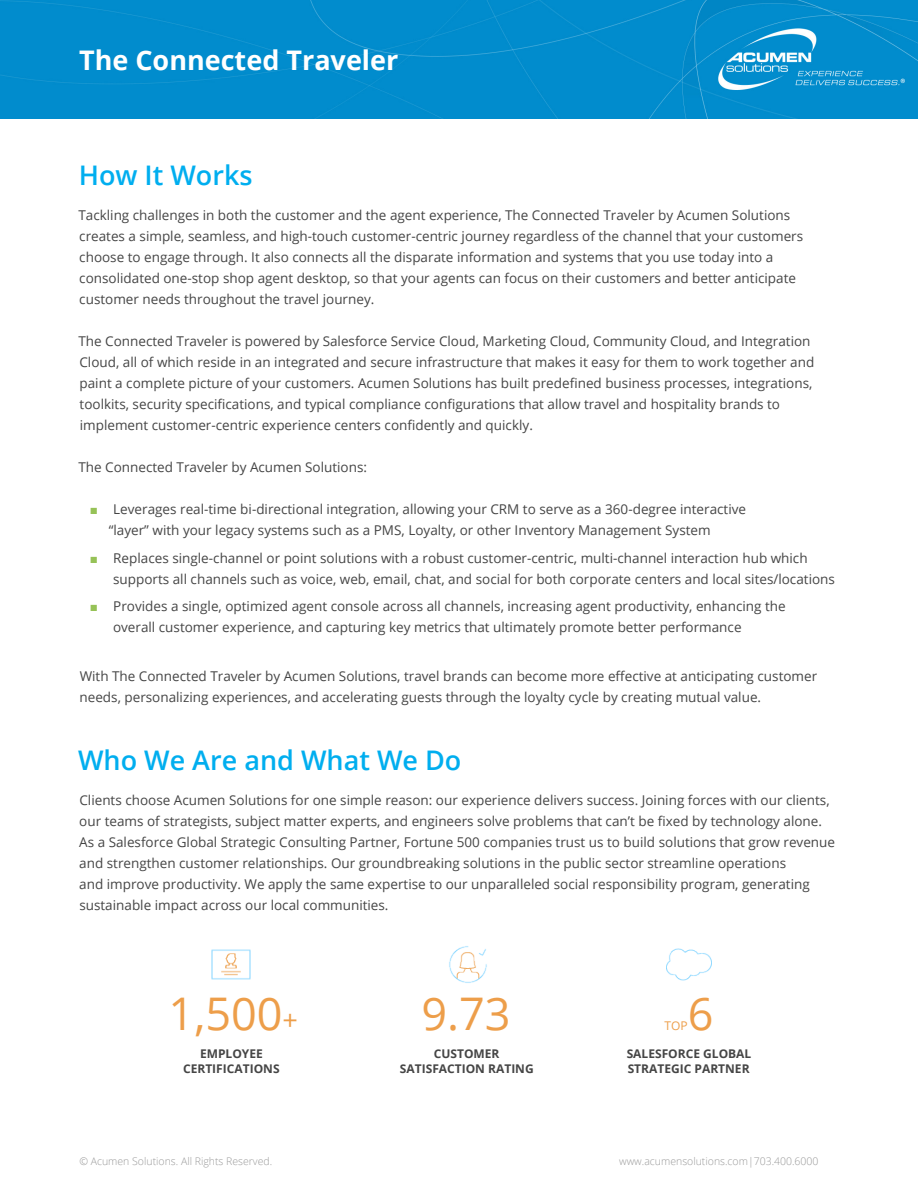
<style>
.page{position:relative;width:918px;height:1188px;background:#fff}
.page>*{position:absolute;margin:0;border:0;box-sizing:border-box;transform-origin:0 0}
.t1{font:45px "Open Sans";color:#ed9e4a}
.Section_Title{font:600 27px "Open Sans";color:#00aeef}
.Small_Bar_Page_Title{font:700 27px "Open Sans";color:#fff}
.t2{font:13.5px/21px "Open Sans";color:#454545}
.t3{font:700 12px/14.4px "Open Sans";color:#454545;text-align:center}
.t4{font:12px "Open Sans";color:#ed9e4a}
.Footer_Text{font:300 10.5px "Open Sans";color:#999}
.s1{font-family:"Times New Roman";color:#96c257}
.s2{font-size:27px}
</style>
<div class="page">
<div style="left:0;top:0;width:918px;height:119px;background:#018ccd"></div>
<img style="left:211px;top:949px;width:40px;height:31px">
<img style="left:666px;top:948px;width:45px;height:33px">
<img style="left:449px;top:946px;width:38px;height:37px">
<p class="Small_Bar_Page_Title" style="left:79px;top:41px;width:321px">The Connected Traveler</p>
<p class="Section_Title" style="left:79px;top:156px;width:175px">How It Works</p>
<p class="t2" style="left:78px;top:204px;width:726px">Tackling challenges in both the customer and the agent experience, The Connected Traveler by Acumen Solutions creates a simple, seamless, and high-touch customer-centric journey regardless of the channel that your customers choose to engage through. It also connects all the disparate information and systems that you use today into a consolidated one-stop shop agent desktop, so that your agents can focus on their customers and better anticipate customer needs throughout the travel journey.</p>
<p class="t2" style="left:78px;top:330px;width:737px">The Connected Traveler is powered by Salesforce Service Cloud, Marketing Cloud, Community Cloud, and Integration Cloud, all of which reside in an integrated and secure infrastructure that makes it easy for them to work together and paint a complete picture of your customers. Acumen Solutions has built predefined business processes, integrations, toolkits, security specifications, and typical compliance configurations that allow travel and hospitality brands to implement customer-centric experience centers confidently and quickly.</p>
<p class="t2" style="left:78px;top:456px;width:290px">The Connected Traveler by Acumen Solutions:</p>
<p class="t2" style="left:109px;top:498px;width:639px;text-indent:-19px"><span class="s1">■</span> Leverages real-time bi-directional integration, allowing your CRM to serve as a 360-degree interactive “layer” with your legacy systems such as a PMS, Loyalty, or other Inventory Management System</p>
<p class="t2" style="left:113px;top:547px;width:723px;text-indent:-23px"><span class="s1">■</span> Replaces single-channel or point solutions with a robust customer-centric, multi-channel interaction hub which supports all channels such as voice, web, email, chat, and social for both corporate centers and local sites/locations</p>
<p class="t2" style="left:113px;top:596px;width:674px;text-indent:-23px"><span class="s1">■</span> Provides a single, optimized agent console across all channels, increasing agent productivity, enhancing the overall customer experience, and capturing key metrics that ultimately promote better performance</p>
<p class="t2" style="left:80px;top:665px;width:739px">With The Connected Traveler by Acumen Solutions, travel brands can become more effective at anticipating customer needs, personalizing experiences, and accelerating guests through the loyalty cycle by creating mutual value.</p>
<p class="Section_Title" style="left:78px;top:742px;width:385px">Who We Are and What We Do</p>
<p class="t2" style="left:79px;top:789px;width:757px">Clients choose Acumen Solutions for one simple reason: our experience delivers success. Joining forces with our clients, our teams of strategists, subject matter experts, and engineers solve problems that can’t be fixed by technology alone.<br>As a Salesforce Global Strategic Consulting Partner, Fortune 500 companies trust us to build solutions that grow revenue and strengthen customer relationships. Our groundbreaking solutions in the public sector streamline operations<br>and improve productivity. We apply the same expertise to our unparalleled social responsibility program, generating sustainable impact across our local communities.</p>
<p class="t1" style="left:169px;top:983px;width:131px">1,500<span class="s2">+</span></p>
<p class="t3" style="left:183px;top:1046px;width:98px">EMPLOYEE<br>CERTIFICATIONS</p>
<p class="t1" style="left:421px;top:983px;width:91px">9.73</p>
<p class="t3" style="left:400px;top:1046px;width:135px">CUSTOMER<br>SATISFACTION RATING</p>
<p class="t1" style="left:688px;top:983px;width:27px">6</p>
<p class="t3" style="left:627px;top:1046px;width:126px;text-align:left">SALESFORCE GLOBAL<br>STRATEGIC PARTNER</p>
<p class="t4" style="left:665px;top:1018px;width:25px">TOP</p>
<p class="Footer_Text" style="left:79px;top:1154px;width:194px">© Acumen Solutions. All Rights Reserved.</p>
<p class="Footer_Text" style="left:619px;top:1154px;width:201px">www.acumensolutions.com|703.400.6000</p>
</div>
